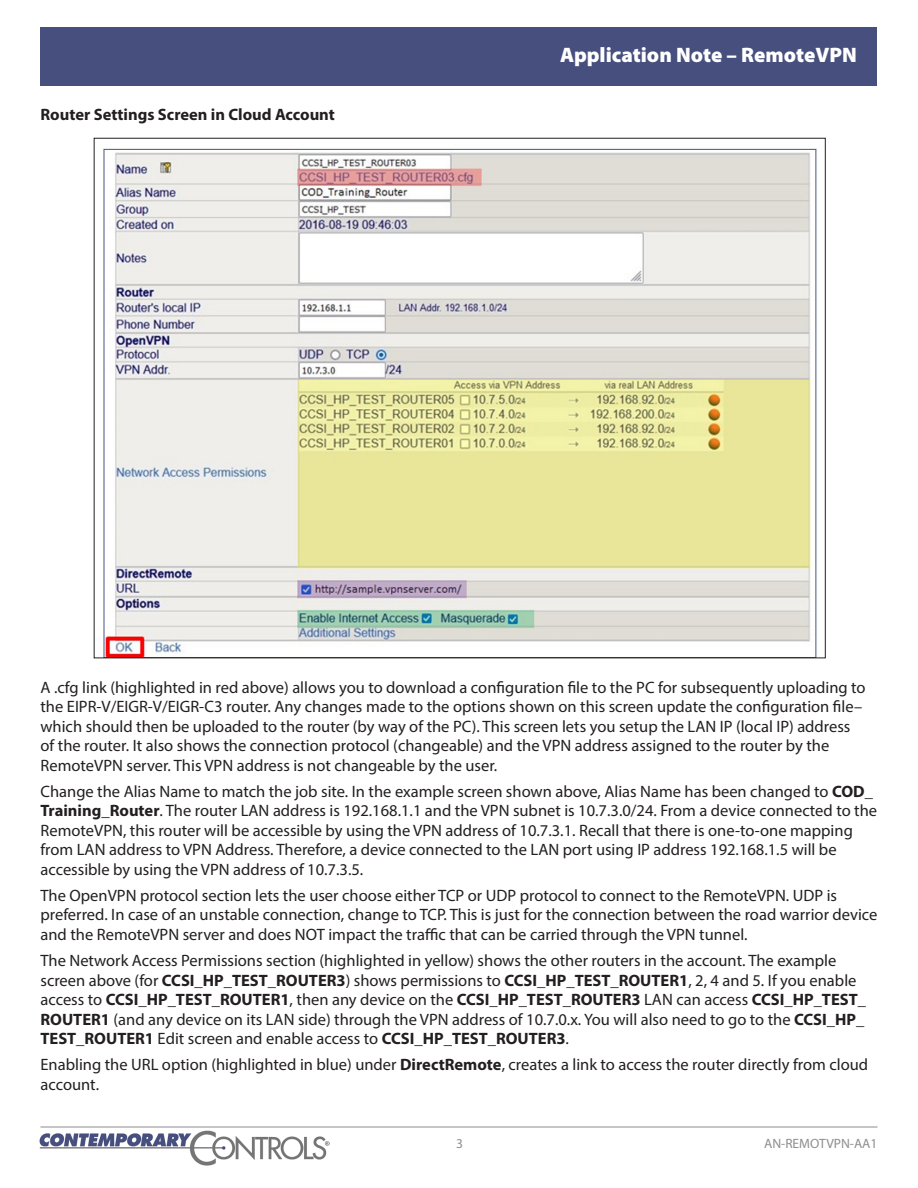
<style>
.page{position:relative;width:918px;height:1188px;background:#fff}
.page>*{position:absolute;margin:0;border:0;box-sizing:border-box;transform-origin:0 0}
.t1{font:900 21px "Myriad Pro";color:#fff}
.Body_Text{font:16.5px/19.5px "Myriad Pro";color:#231f20}
.Body_Text-2{font:700 16.5px "Myriad Pro";color:#231f20}
.t2{font:13.5px "Myriad Pro";color:#8e8e8d}
.s1{font-weight:700}
</style>
<div class="page">
<hr style="left:40px;top:1127px;width:838px;height:1px;background:#8e8d8c">
<div style="left:40px;top:27px;width:838px;height:59px;background:#464f7e"></div>
<img style="left:40px;top:1131px;width:290px;height:35px">
<img style="left:103px;top:148px;width:714px;height:508px">
<p class="Body_Text-2" style="left:40px;top:104px;width:296px">Router Settings Screen in Cloud Account</p>
<p class="t1" style="left:560px;top:41px;width:298px">Application Note – RemoteVPN</p>
<p class="Body_Text" style="left:40px;top:677px;width:827px">A .cfg link (highlighted in red above) allows you to download a configuration file to the PC for subsequently uploading to the EIPR-V/EIGR-V/EIGR-C3 router. Any changes made to the options shown on this screen update the configuration file– which should then be uploaded to the router (by way of the PC). This screen lets you setup the LAN IP (local IP) address of the router. It also shows the connection protocol (changeable) and the VPN address assigned to the router by the RemoteVPN server. This VPN address is not changeable by the user.</p>
<p class="Body_Text" style="left:40px;top:781px;width:838px">Change the Alias Name to match the job site. In the example screen shown above, Alias Name has been changed to <span class="s1">COD_ Training_Router</span>. The router LAN address is 192.168.1.1 and the VPN subnet is 10.7.3.0/24. From a device connected to the RemoteVPN, this router will be accessible by using the VPN address of 10.7.3.1. Recall that there is one-to-one mapping from LAN address to VPN Address. Therefore, a device connected to the LAN port using IP address 192.168.1.5 will be accessible by using the VPN address of 10.7.3.5.</p>
<p class="Body_Text" style="left:40px;top:885px;width:839px">The OpenVPN protocol section lets the user choose either TCP or UDP protocol to connect to the RemoteVPN. UDP is preferred. In case of an unstable connection, change to TCP. This is just for the connection between the road warrior device and the RemoteVPN server and does NOT impact the traffic that can be carried through the VPN tunnel.</p>
<p class="Body_Text" style="left:40px;top:951px;width:827px">The Network Access Permissions section (highlighted in yellow) shows the other routers in the account. The example screen above (for <span class="s1">CCSI_HP_TEST_ROUTER3</span>) shows permissions to <span class="s1">CCSI_HP_TEST_ROUTER1</span>, 2, 4 and 5. If you enable access to <span class="s1">CCSI_HP_TEST_ROUTER1</span>, then any device on the <span class="s1">CCSI_HP_TEST_ROUTER3</span> LAN can access <span class="s1">CCSI_HP_TEST_ ROUTER1</span> (and any device on its LAN side) through the VPN address of 10.7.0.x. You will also need to go to the <span class="s1">CCSI_HP_ TEST_ROUTER1</span> Edit screen and enable access to <span class="s1">CCSI_HP_TEST_ROUTER3</span>.</p>
<p class="Body_Text" style="left:40px;top:1055px;width:829px">Enabling the URL option (highlighted in blue) under <span class="s1">DirectRemote</span>, creates a link to access the router directly from cloud account.</p>
<p class="t2" style="left:456px;top:1135px;width:8px">3</p>
<p class="t2" style="left:764px;top:1135px;width:115px">AN-REMOTVPN-AA1</p>
</div>
